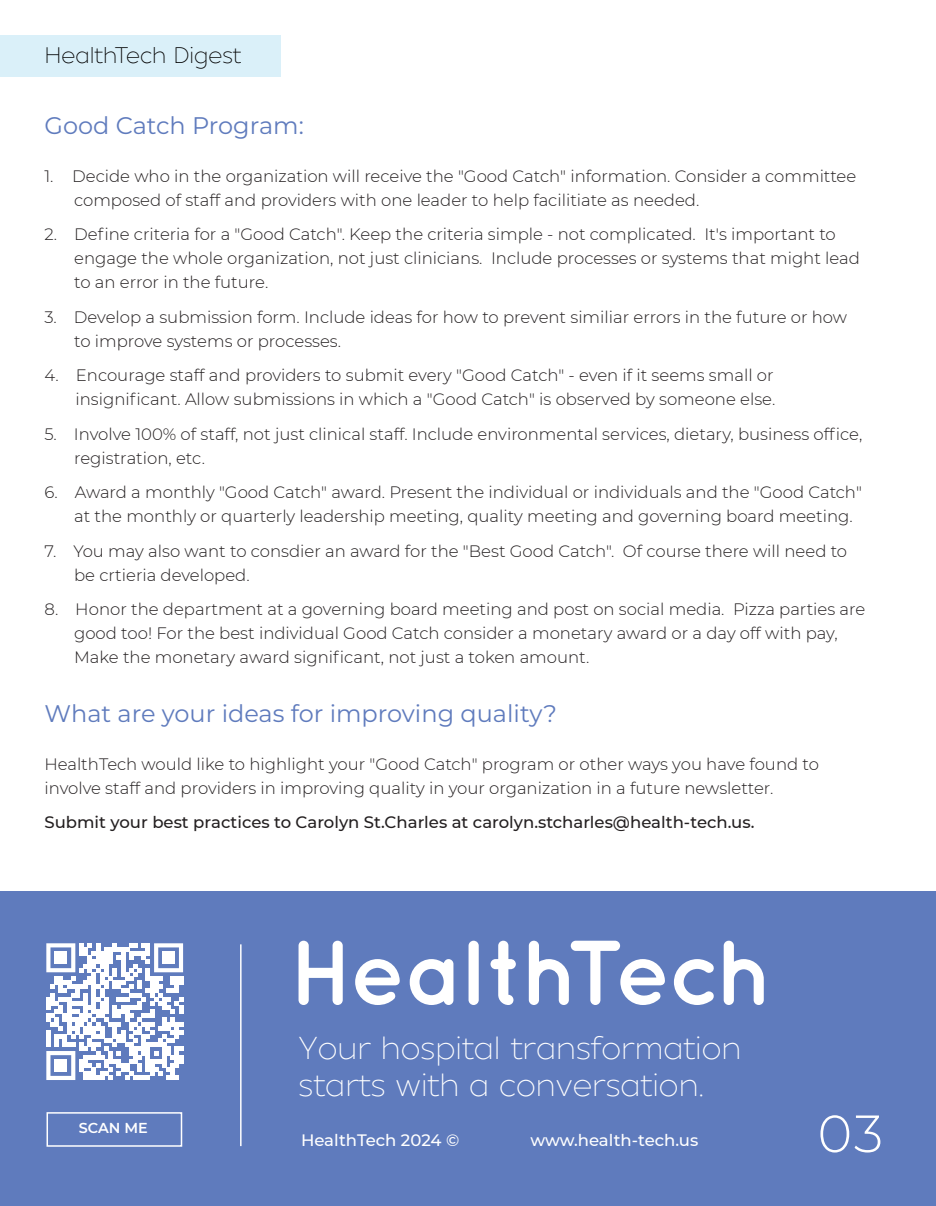
<style>
.page{position:relative;width:936px;height:1206px;background:#fff}
.page>*{position:absolute;margin:0;border:0;box-sizing:border-box;transform-origin:0 0}
.t1{font:300 52.5px "Montserrat";color:#fff}
.t2{font:300 31.65px/37.3px "XXII Geom";color:#fff}
.t3{font:24px "Montserrat";color:#5f7bbd}
.t4{font:300 22.5px "XXII Geom";color:#000}
.t5{font:300 16.5px/24px "Montserrat";color:#231f20}
.t6{font:500 16.5px "Montserrat";color:#231f20}
.t7{font:500 16.5px "Montserrat";color:#fff}
.t8{font:600 14.4px "Montserrat";color:#fff}
</style>
<div class="page">
<div style="left:0;top:891px;width:935px;height:314px;background:#5f7bbd"></div>
<svg style="left:298px;top:940px;width:44px;height:64px"></svg>
<svg style="left:355px;top:959px;width:44px;height:45px"></svg>
<svg style="left:409px;top:959px;width:44px;height:45px"></svg>
<div style="left:468px;top:940px;width:10px;height:64px;background:#fff;border-radius:5px"></div>
<svg style="left:490px;top:940px;width:25px;height:64px"></svg>
<svg style="left:528px;top:940px;width:136px;height:64px"></svg>
<svg style="left:673px;top:959px;width:41px;height:45px"></svg>
<svg style="left:723px;top:940px;width:40px;height:64px"></svg>
<div style="left:46px;top:1111px;width:136px;height:35px;border:2px solid #fff"></div>
<hr style="left:240px;top:944px;width:1px;height:201px;background:#fff">
<svg style="left:46px;top:943px;width:137px;height:136px"></svg>
<div style="left:0;top:35px;width:281px;height:41px;background:#daf0f9"></div>
<h3 class="t4" style="left:44px;top:41px;width:198px">HealthTech Digest</h3>
<h3 class="t3" style="left:44px;top:108px;width:261px">Good Catch Program:</h3>
<p class="t5" style="left:74px;top:163px;width:783px;text-indent:-30px">1. Decide who in the organization will receive the "Good Catch" information. Consider a committee composed of staff and providers with one leader to help facilitiate as needed.</p>
<p class="t5" style="left:74px;top:222px;width:787px;text-indent:-30px">2. Define criteria for a "Good Catch". Keep the criteria simple - not complicated. It's important to engage the whole organization, not just clinicians. Include processes or systems that might lead to an error in the future.</p>
<p class="t5" style="left:74px;top:304px;width:774px;text-indent:-30px">3. Develop a submission form. Include ideas for how to prevent similiar errors in the future or how to improve systems or processes.</p>
<p class="t5" style="left:44px;top:363px;width:732px;text-align:right">4. Encourage staff and providers to submit every "Good Catch" - even if it seems small or insignificant. Allow submissions in which a "Good Catch" is observed by someone else.</p>
<p class="t5" style="left:74px;top:421px;width:789px;text-indent:-30px">5. Involve 100% of staff, not just clinical staff. Include environmental services, dietary, business office, registration, etc.</p>
<p class="t5" style="left:74px;top:480px;width:789px;text-indent:-30px">6. Award a monthly "Good Catch" award. Present the individual or individuals and the "Good Catch" at the monthly or quarterly leadership meeting, quality meeting and governing board meeting.</p>
<p class="t5" style="left:74px;top:538px;width:774px;text-indent:-30px">7. You may also want to consdier an award for the "Best Good Catch". Of course there will need to be crtieria developed.</p>
<p class="t5" style="left:74px;top:597px;width:792px;text-indent:-30px">8. Honor the department at a governing board meeting and post on social media. Pizza parties are good too! For the best individual Good Catch consider a monetary award or a day off with pay,<br>Make the monetary award significant, not just a token amount.</p>
<h3 class="t3" style="left:44px;top:696px;width:514px">What are your ideas for improving quality?</h3>
<p class="t5" style="left:44px;top:751px;width:775px">HealthTech would like to highlight your "Good Catch" program or other ways you have found to involve staff and providers in improving quality in your organization in a future newsletter.</p>
<p class="t6" style="left:44px;top:811px;width:711px">Submit your best practices to Carolyn St.Charles at carolyn.stcharles@health-tech.us.</p>
<p class="t8" style="left:79px;top:1117px;width:71px">SCAN ME</p>
<h2 class="t2" style="left:298px;top:1028px;width:444px">Your hospital transformation starts with a conversation.</h2>
<p class="t7" style="left:301px;top:1128px;width:160px">HealthTech 2024 ©</p>
<p class="t7" style="left:530px;top:1128px;width:169px">www.health-tech.us</p>
<h1 class="t1" style="left:817px;top:1097px;width:67px">03</h1>
</div>
